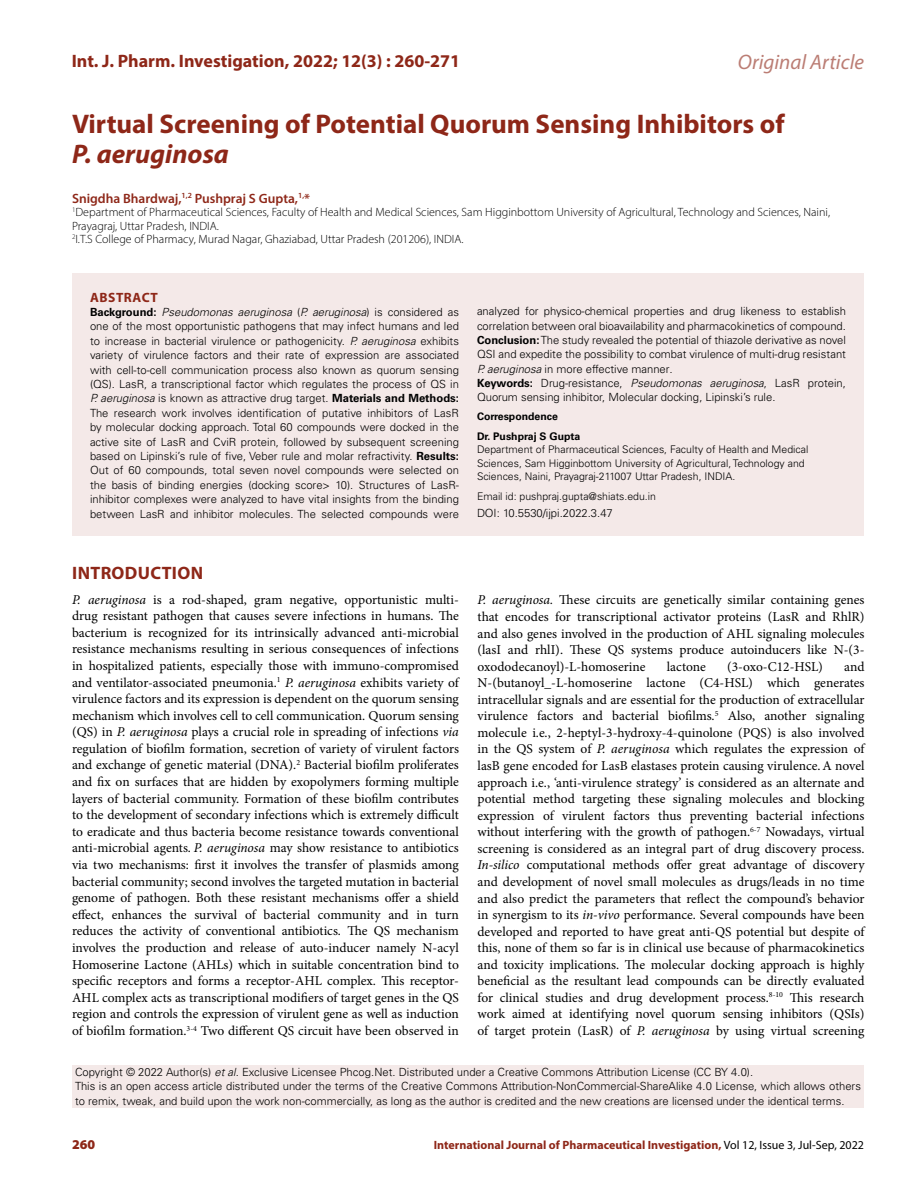
<style>
.page{position:relative;width:918px;height:1188px;background:#fff}
.page>*{position:absolute;margin:0;border:0;box-sizing:border-box;transform-origin:0 0}
.t1{font:700 27px "Myriad Pro";color:#8e2718}
.t2{font:italic 700 27px "Myriad Pro";color:#8e2718}
.t3{font:italic 21px "Myriad Pro";color:#bb7d74}
.t4{font:700 18px "Myriad Pro";color:#8e2718}
.t5{font:700 18px "Myriad Pro";letter-spacing:.02em;color:#8e2718}
.t6{font:13.5px/16.6px "Minion Pro";color:#000;text-align:justify}
.t7{font:600 13.5px "Myriad Pro";color:#8e2718}
.t8{font:700 13.5px "Myriad Pro";letter-spacing:.04em;color:#8e2718}
.t9{font:900 13.5px "Myriad Pro";color:#8e2718}
.t10{font:300 12px/13.5px "Myriad Pro";color:#000}
.t11{font:700 12px "Myriad Pro";color:#8e2718}
.t12{font:300 11.25px/14.4px "Univers LT Std";color:#000}
.t13{font:300 10.5px/13.5px "Univers LT Std";color:#000}
.t14{font:700 10.5px/19.5px "Univers LT Std";color:#000}
.s1{font-weight:700}
.s2{font-style:italic}
.s3{font-weight:400;color:#000}
</style>
<div class="page">
<div style="left:72px;top:273px;width:792px;height:263px;background:#f4e9e8"></div>
<div style="left:72px;top:1065px;width:792px;height:43px;background:#f4e9e8"></div>
<h3 class="t4" style="left:72px;top:49px;width:390px">Int. J. Pharm. Investigation, 2022; 12(3) : 260-271</h3>
<h2 class="t3" style="left:738px;top:49px;width:128px">Original Article</h2>
<h1 class="t1" style="left:72px;top:106px;width:714px">Virtual Screening of Potential Quorum Sensing Inhibitors of</h1>
<h1 class="t2" style="left:72px;top:136px;width:158px">P. aeruginosa</h1>
<p class="t7" style="left:72px;top:190px;width:240px">Snigdha Bhardwaj,<sup>1,2</sup> Pushpraj S Gupta,<sup>1,</sup>*</p>
<p class="t10" style="left:72px;top:206px;width:760px"><sup>1</sup>Department of Pharmaceutical Sciences, Faculty of Health and Medical Sciences, Sam Higginbottom University of Agricultural, Technology and Sciences, Naini,<br>Prayagraj, Uttar Pradesh, INDIA.<br><sup>2</sup>I.T.S College of Pharmacy, Murad Nagar, Ghaziabad, Uttar Pradesh (201206), INDIA.</p>
<p class="t8" style="left:90px;top:288px;width:69px">ABSTRACT</p>
<p class="t12" style="left:90px;top:305px;width:371px;text-align:justify"><span class="s1">Background:</span> <span class="s2">Pseudomonas aeruginosa</span> (<span class="s2">P. aeruginosa</span>) is considered as one of the most opportunistic pathogens that may infect humans and led to increase in bacterial virulence or pathogenicity. <span class="s2">P. aeruginosa</span> exhibits variety of virulence factors and their rate of expression are associated with cell-to-cell communication process also known as quorum sensing (QS). LasR, a transcriptional factor which regulates the process of QS in <span class="s2">P. aeruginosa</span> is known as attractive drug target. <span class="s1">Materials and Methods:<br></span>The research work involves identification of putative inhibitors of LasR by molecular docking approach. Total 60 compounds were docked in the active site of LasR and CviR protein, followed by subsequent screening based on Lipinski’s rule of five, Veber rule and molar refractivity. <span class="s1">Results:<br></span>Out of 60 compounds, total seven novel compounds were selected on the basis of binding energies (docking score&gt; 10). Structures of LasR&shy;inhibitor complexes were analyzed to have vital insights from the binding between LasR and inhibitor molecules. The selected compounds were</p>
<p class="t12" style="left:477px;top:304px;width:371px">analyzed for physico-chemical properties and drug likeness to establish correlation between oral bioavailability and pharmacokinetics of compound.<br><span class="s1">Conclusion:</span> The study revealed the potential of thiazole derivative as novel QSI and expedite the possibility to combat virulence of multi-drug resistant <span class="s2">P. aeruginosa</span> in more effective manner<span class="s2">.<br></span><span class="s1">Keywords:</span> Drug-resistance, <span class="s2">Pseudomonas aeruginosa</span>, LasR protein, Quorum sensing inhibitor, Molecular docking, Lipinski’s rule.</p>
<p class="t14" style="left:477px;top:407px;width:105px">Correspondence<br>Dr. Pushpraj S Gupta</p>
<p class="t13" style="left:477px;top:443px;width:333px">Department of Pharmaceutical Sciences, Faculty of Health and Medical<br>Sciences, Sam Higginbottom University of Agricultural, Technology and<br>Sciences, Naini, Prayagraj-211007 Uttar Pradesh, INDIA.</p>
<p class="t13" style="left:477px;top:489px;width:180px">Email id: pushpraj.gupta@shiats.edu.in</p>
<p class="t12" style="left:477px;top:506px;width:137px">DOI: 10.5530/ijpi.2022.3.47</p>
<h3 class="t5" style="left:72px;top:562px;width:132px">INTRODUCTION</h3>
<p class="t6" style="left:72px;top:591px;width:388px"><span class="s2">P. aeruginosa</span> is a rod-shaped, gram negative, opportunistic multi&shy;drug resistant pathogen that causes severe infections in humans. The bacterium is recognized for its intrinsically advanced anti-microbial resistance mechanisms resulting in serious consequences of infections in hospitalized patients, especially those with immuno-compromised and ventilator-associated pneumonia.<sup>1</sup> <span class="s2">P. aeruginosa</span> exhibits variety of virulence factors and its expression is dependent on the quorum sensing mechanism which involves cell to cell communication. Quorum sensing (QS) in <span class="s2">P. aeruginosa</span> plays a crucial role in spreading of infections <span class="s2">via </span>regulation of biofilm formation, secretion of variety of virulent factors and exchange of genetic material (DNA).<sup>2</sup> Bacterial biofilm proliferates and fix on surfaces that are hidden by exopolymers forming multiple layers of bacterial community. Formation of these biofilm contributes to the development of secondary infections which is extremely difficult to eradicate and thus bacteria become resistance towards conventional anti-microbial agents. <span class="s2">P. aeruginosa</span> may show resistance to antibiotics via two mechanisms: first it involves the transfer of plasmids among bacterial community; second involves the targeted mutation in bacterial genome of pathogen. Both these resistant mechanisms offer a shield effect, enhances the survival of bacterial community and in turn reduces the activity of conventional antibiotics. The QS mechanism involves the production and release of auto-inducer namely N-acyl Homoserine Lactone (AHLs) which in suitable concentration bind to specific receptors and forms a receptor-AHL complex<span class="s2">.</span> This receptor-AHL complex acts as transcriptional modifiers of target genes in the QS region and controls the expression of virulent gene as well as induction of biofilm formation.<sup>3-4</sup> Two different QS circuit have been observed in</p>
<p class="t6" style="left:478px;top:592px;width:389px"><span class="s2">P. aeruginosa.</span> These circuits are genetically similar containing genes that encodes for transcriptional activator proteins (LasR and RhlR) and also genes involved in the production of AHL signaling molecules (lasI and rhlI). These QS systems produce autoinducers like N-(3- oxododecanoyl)-L-homoserine</p>
<p class="t6" style="left:478px;top:658px;width:389px;text-indent:367px">and N-(butanoyl_-L-homoserine lactone (C4-HSL) which generates intracellular signals and are essential for the production of extracellular virulence factors and bacterial biofilms.<sup>5</sup> Also, another signaling molecule i.e., 2-heptyl-3-hydroxy-4-quinolone (PQS) is also involved in the QS system of <span class="s2">P. aeruginosa</span> which regulates the expression of lasB gene encoded for LasB elastases protein causing virulence.A novel approach i.e., ‘anti-virulence strategy’ is considered as an alternate and potential method targeting these signaling molecules and blocking expression of virulent factors thus preventing bacterial infections without interfering with the growth of pathogen.<sup>6-7</sup> Nowadays, virtual screening is considered as an integral part of drug discovery process.<br><span class="s2">In-silico</span> computational methods offer great advantage of discovery and development of novel small molecules as drugs/leads in no time and also predict the parameters that reflect the compound’s behavior in synergism to its <span class="s2">in-vivo</span> performance. Several compounds have been developed and reported to have great anti-QS potential but despite of this, none of them so far is in clinical use because of pharmacokinetics and toxicity implications. The molecular docking approach is highly beneficial as the resultant lead compounds can be directly evaluated for clinical studies and drug development process.<sup>8-10</sup> This research work aimed at identifying novel quorum sensing inhibitors (QSIs) of target protein (LasR) of <span class="s2">P. aeruginosa</span> by using virtual screening</p>
<p class="t6" style="left:667px;top:658px;width:41px">lactone</p>
<p class="t6" style="left:727px;top:658px;width:97px">(3-oxo-C12-HSL)</p>
<p class="t12" style="left:75px;top:1065px;width:788px">Copyright © 2022 Author(s) <span class="s2">et al</span>. Exclusive Licensee Phcog.Net. Distributed under a Creative Commons Attribution License (CC BY 4.0).<br>This is an open access article distributed under the terms of the Creative Commons Attribution-NonCommercial-ShareAlike 4.0 License, which allows others to remix, tweak, and build upon the work non-commercially, as long as the author is credited and the new creations are licensed under the identical terms.</p>
<p class="t9" style="left:72px;top:1136px;width:25px">260</p>
<p class="t11" style="left:434px;top:1137px;width:432px">International Journal of Pharmaceutical Investigation, <span class="s3">Vol 12, Issue 3, Jul-Sep, 2022</span></p>
</div>
